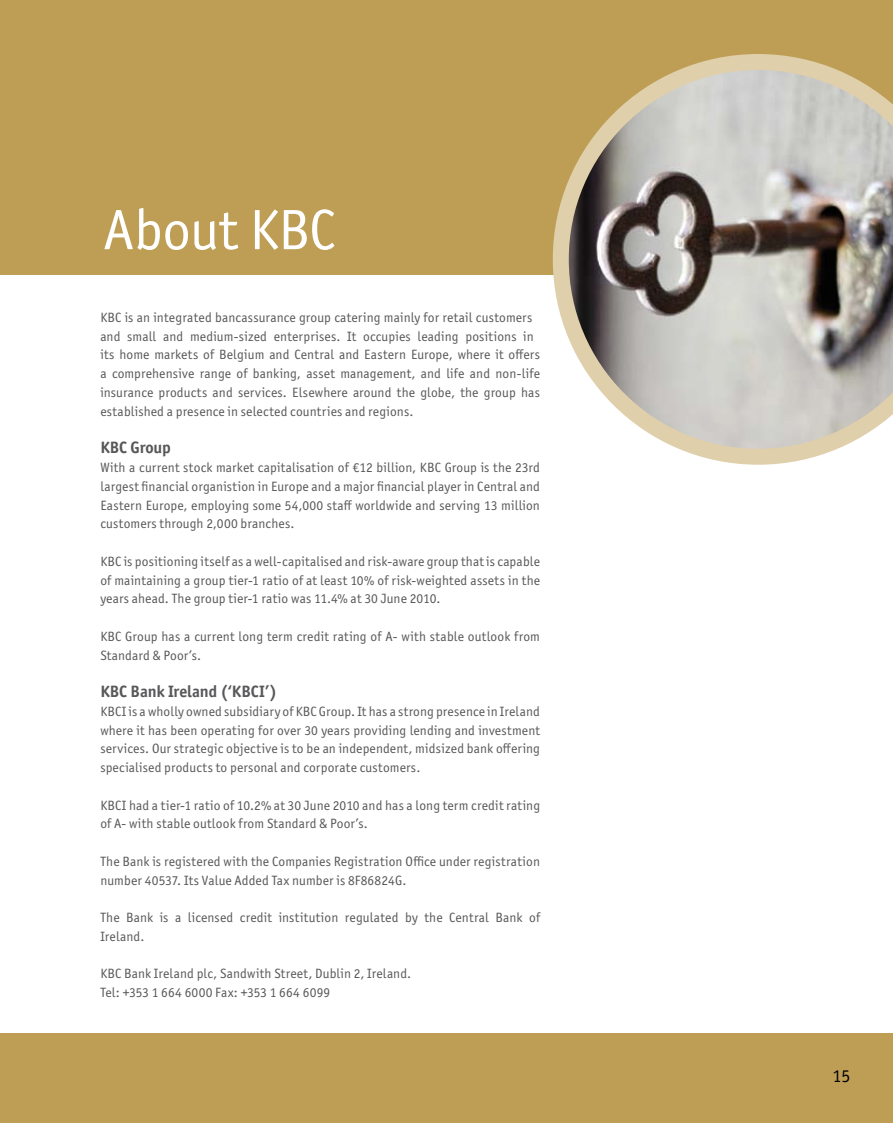
<style>
.page{position:relative;width:893px;height:1123px;background:#fff}
.page>*{position:absolute;margin:0;border:0;box-sizing:border-box;transform-origin:0 0}
.t1{font:57px "Officina Sans ITC Std";letter-spacing:-.01em;color:#fff}
.t2{font:18px "Officina Sans ITC Std";color:#000}
.t3{font:700 16.5px "Officina Sans ITC Std";letter-spacing:-.005em;color:#58585a}
.t4{font:13.5px/18.8px "Officina Sans ITC Std";letter-spacing:.01em;color:#58585a}
</style>
<div class="page">
<div style="left:0;top:0;width:893px;height:274px;background:#be9e55"></div>
<div style="left:0;top:1033px;width:893px;height:90px;background:#be9e55"></div>
<svg style="left:553px;top:54px;width:340px;height:411px"></svg>
<h1 class="t1" style="left:103px;top:197px;width:234px">About KBC</h1>
<p class="t4" style="left:100px;top:308px;width:441px">KBC is an integrated bancassurance group catering mainly for retail customers and small and medium-sized enterprises. It occupies leading positions in its home markets of Belgium and Central and Eastern Europe, where it offers a comprehensive range of banking, asset management, and life and non-life insurance products and services. Elsewhere around the globe, the group has established a presence in selected countries and regions.</p>
<p class="t3" style="left:100px;top:437px;width:72px">KBC Group</p>
<p class="t4" style="left:100px;top:458px;width:441px;text-align:justify">With a current stock market capitalisation of €12 billion, KBC Group is the 23rd largest financial organistion in Europe and a major financial player in Central and Eastern Europe, employing some 54,000 staff worldwide and serving 13 million customers through 2,000 branches.</p>
<p class="t4" style="left:100px;top:552px;width:441px;text-align:justify">KBC is positioning itself as a well-capitalised and risk-aware group that is capable of maintaining a group tier-1 ratio of at least 10% of risk-weighted assets in the years ahead. The group tier-1 ratio was 11.4% at 30 June 2010.</p>
<p class="t4" style="left:100px;top:627px;width:441px">KBC Group has a current long term credit rating of A- with stable outlook from<br>Standard &amp; Poor’s.</p>
<p class="t3" style="left:100px;top:681px;width:178px">KBC Bank Ireland (‘KBCI’)</p>
<p class="t4" style="left:100px;top:702px;width:441px;text-align:justify">KBCI is a wholly owned subsidiary of KBC Group. It has a strong presence in Ireland where it has been operating for over 30 years providing lending and investment services. Our strategic objective is to be an independent, midsized bank offering specialised products to personal and corporate customers.</p>
<p class="t4" style="left:100px;top:795px;width:441px">KBCI had a tier-1 ratio of 10.2% at 30 June 2010 and has a long term credit rating of A- with stable outlook from Standard &amp; Poor’s.</p>
<p class="t4" style="left:100px;top:852px;width:441px">The Bank is registered with the Companies Registration Office under registration number 40537. Its Value Added Tax number is 8F86824G.</p>
<p class="t4" style="left:100px;top:908px;width:441px">The Bank is a licensed credit institution regulated by the Central Bank of<br>Ireland.</p>
<p class="t4" style="left:100px;top:964px;width:312px">KBC Bank Ireland plc, Sandwith Street, Dublin 2, Ireland.<br>Tel: +353 1 664 6000 Fax: +353 1 664 6099</p>
<h2 class="t2" style="left:832px;top:1065px;width:19px">15</h2>
</div>
